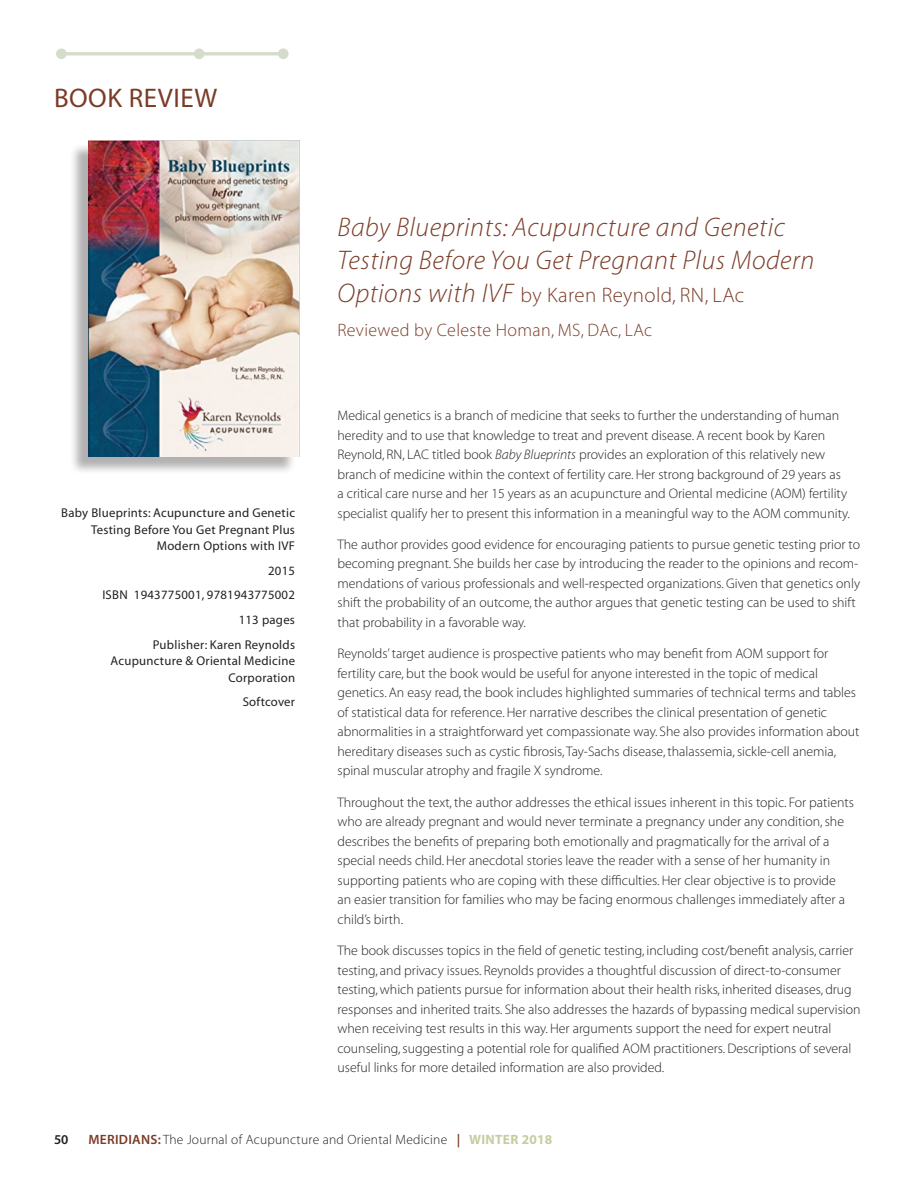
<style>
.page{position:relative;width:918px;height:1188px;background:#fff}
.page>*{position:absolute;margin:0;border:0;box-sizing:border-box;transform-origin:0 0}
.headline{font:27px/33px "Myriad MM It 215 600";letter-spacing:.02em;color:#7b3c27}
.headline-2{font:27px "Myriad MM 400 600";letter-spacing:.02em;color:#7b3c27}
.headline-3{font:21px "Myriad MM 215 600";letter-spacing:.02em;color:#7b3c27}
.byline{font:18px "Myriad MM 215 600";letter-spacing:.02em;color:#7b3c27}
.body_light{font:13.8px/19.5px "Myriad MM 215 600";color:#231f20}
.t1{font:13.5px "Myriad MM 215 600";letter-spacing:.02em;color:#231f20}
.t2{font:13.5px "Myriad MM 565 600";color:#231f20}
.body_light-2{font:12.75px/16.5px "Myriad MM 400 600";letter-spacing:.02em;color:#231f20;text-align:right}
.s1{font-family:"Myriad MM It 215 600";font-size:27px}
.s2{font-family:"Myriad MM It 215 600"}
.s3{font-family:"Myriad MM 565 600";color:#7b3c27}
.s4{font-family:"Myriad MM 700 600";color:#c4cea1}
</style>
<div class="page">
<div style="left:69px;top:142px;width:227px;height:333px;background:#231f20;opacity:.35"></div>
<img style="left:89px;top:141px;width:210px;height:316px">
<svg style="left:56px;top:48px;width:233px;height:11px"></svg>
<p class="headline-2" style="left:54px;top:85px;width:165px">BOOK REVIEW</p>
<p class="body_light-2" style="left:61px;top:505px;width:235px">Baby Blueprints: Acupuncture and Genetic<br>Testing Before You Get Pregnant Plus<br>Modern Options with IVF</p>
<p class="body_light-2" style="left:268px;top:563px;width:28px">2015</p>
<p class="body_light-2" style="left:102px;top:587px;width:194px">ISBN 1943775001, 9781943775002</p>
<p class="body_light-2" style="left:239px;top:612px;width:58px">113 pages</p>
<p class="body_light-2" style="left:111px;top:637px;width:186px">Publisher: Karen Reynolds<br>Acupuncture &amp; Oriental Medicine<br>Corporation</p>
<p class="body_light-2" style="left:243px;top:694px;width:54px">Softcover</p>
<p class="headline" style="left:338px;top:212px;width:478px">Baby Blueprints: Acupuncture and Genetic<br>Testing Before You Get Pregnant Plus Modern</p>
<p class="headline-3" style="left:338px;top:285px;width:408px"><span class="s1">Options with IVF</span> by Karen Reynold, RN, LAc</p>
<p class="byline" style="left:338px;top:321px;width:316px">Reviewed by Celeste Homan, MS, DAc, LAc</p>
<p class="body_light" style="left:338px;top:406px;width:514px">Medical genetics is a branch of medicine that seeks to further the understanding of human heredity and to use that knowledge to treat and prevent disease. A recent book by Karen Reynold, RN, LAC titled book <span class="s2">Baby Blueprints</span> provides an exploration of this relatively new branch of medicine within the context of fertility care. Her strong background of 29 years as a critical care nurse and her 15 years as an acupuncture and Oriental medicine (AOM) fertility specialist qualify her to present this information in a meaningful way to the AOM community.</p>
<p class="body_light" style="left:338px;top:535px;width:524px">The author provides good evidence for encouraging patients to pursue genetic testing prior to becoming pregnant. She builds her case by introducing the reader to the opinions and recom&shy;mendations of various professionals and well-respected organizations. Given that genetics only shift the probability of an outcome, the author argues that genetic testing can be used to shift that probability in a favorable way.</p>
<p class="body_light" style="left:338px;top:645px;width:523px">Reynolds’ target audience is prospective patients who may benefit from AOM support for fertility care, but the book would be useful for anyone interested in the topic of medical genetics. An easy read, the book includes highlighted summaries of technical terms and tables of statistical data for reference. Her narrative describes the clinical presentation of genetic abnormalities in a straightforward yet compassionate way. She also provides information about hereditary diseases such as cystic fibrosis, Tay-Sachs disease, thalassemia, sickle-cell anemia, spinal muscular atrophy and fragile X syndrome.</p>
<p class="body_light" style="left:338px;top:793px;width:518px">Throughout the text, the author addresses the ethical issues inherent in this topic. For patients who are already pregnant and would never terminate a pregnancy under any condition, she describes the benefits of preparing both emotionally and pragmatically for the arrival of a special needs child. Her anecdotal stories leave the reader with a sense of her humanity in supporting patients who are coping with these difficulties. Her clear objective is to provide<br>an easier transition for families who may be facing enormous challenges immediately after a child’s birth.</p>
<p class="body_light" style="left:338px;top:941px;width:525px">The book discusses topics in the field of genetic testing, including cost/benefit analysis, carrier testing, and privacy issues. Reynolds provides a thoughtful discussion of direct-to-consumer testing, which patients pursue for information about their health risks, inherited diseases, drug responses and inherited traits. She also addresses the hazards of bypassing medical supervision when receiving test results in this way. Her arguments support the need for expert neutral counseling, suggesting a potential role for qualified AOM practitioners. Descriptions of several useful links for more detailed information are also provided.</p>
<p class="t2" style="left:54px;top:1133px;width:16px">50</p>
<p class="t1" style="left:88px;top:1133px;width:465px"><span class="s3">MERIDIANS:</span> The Journal of Acupuncture and Oriental Medicine <span class="s3">|</span> <span class="s4">WINTER 2018</span></p>
</div>
